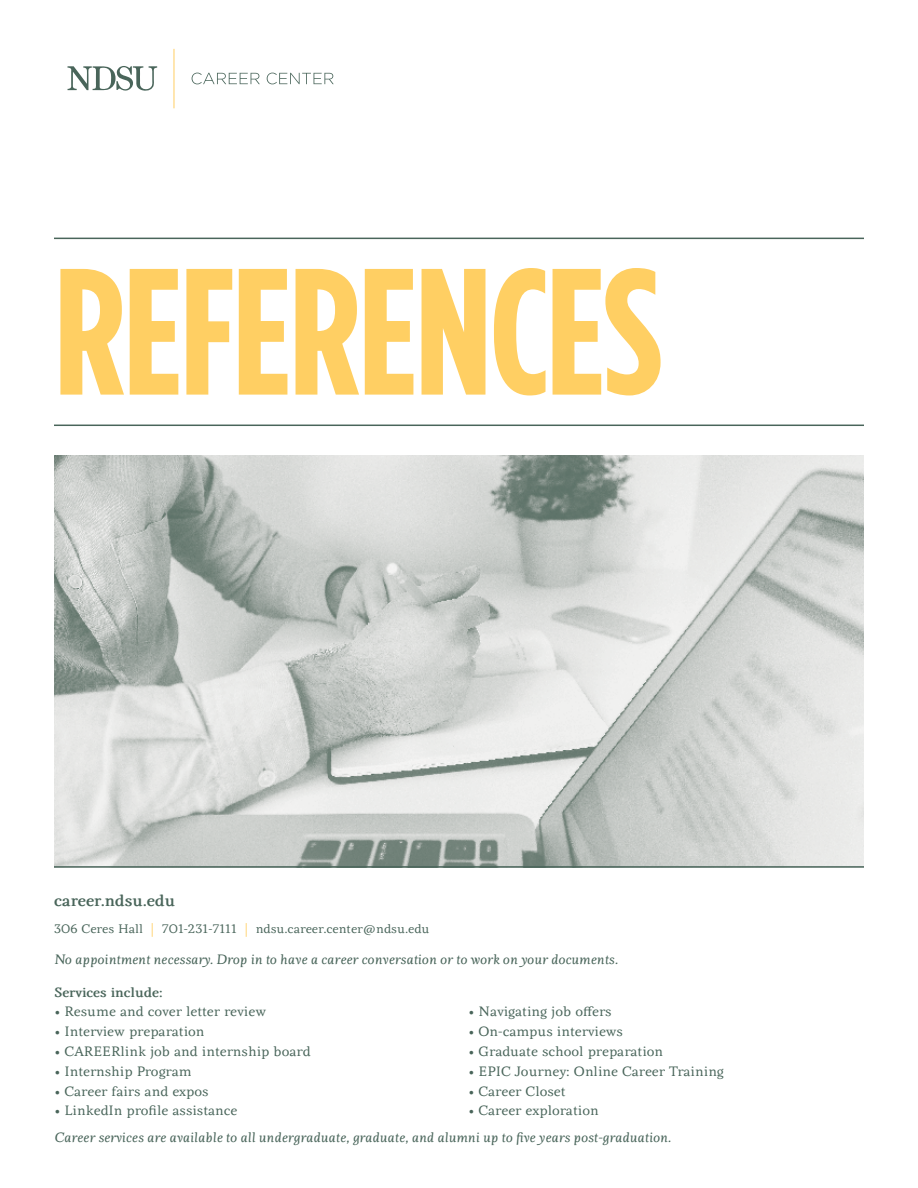
<style>
.page{position:relative;width:918px;height:1188px;background:#fff}
.page>*{position:absolute;margin:0;border:0;box-sizing:border-box;transform-origin:0 0}
.t1{font:700 179.55px "Gotham Condensed";letter-spacing:-.015em;color:#ffcf63}
.t2{font:800 19.5px "Fiesole Caption";color:#49655a}
.t3{font:16.5px "Fiesole Caption";color:#49655a}
.t4{font:italic 16.5px "Fiesole Caption";color:#49655a}
.t5{font:800 16.5px "Fiesole Caption";color:#49655a}
.t6{font:15px "Fiesole Caption";color:#49655a}
.s1{color:#ffcf63}
</style>
<div class="page">
<img style="left:54px;top:456px;width:810px;height:410px">
<svg style="left:67px;top:66px;width:90px;height:25px"></svg>
<hr style="left:174px;top:49px;width:1px;height:59px;background:#ffcf63">
<svg style="left:192px;top:73px;width:68px;height:11px"></svg>
<svg style="left:267px;top:73px;width:67px;height:11px"></svg>
<hr style="left:54px;top:425px;width:810px;height:1px;background:#49655a">
<hr style="left:54px;top:866px;width:810px;height:2px;background:#49655a">
<hr style="left:54px;top:238px;width:810px;height:1px;background:#49655a">
<h1 class="t1" style="left:54px;top:231px;width:609px">REFERENCES</h1>
<p class="t2" style="left:54px;top:892px;width:123px">career.ndsu.edu</p>
<p class="t6" style="left:54px;top:922px;width:377px">306 Ceres Hall <span class="s1">|</span> 701-231-7111 <span class="s1">|</span> ndsu.career.center@ndsu.edu</p>
<p class="t4" style="left:54px;top:952px;width:566px">No appointment necessary. Drop in to have a career conversation or to work on your documents.</p>
<p class="t5" style="left:54px;top:985px;width:110px">Services include:</p>
<p class="t3" style="left:54px;top:1005px;width:213px">• Resume and cover letter review</p>
<p class="t3" style="left:54px;top:1024px;width:152px">• Interview preparation</p>
<p class="t3" style="left:54px;top:1044px;width:258px">• CAREERlink job and internship board</p>
<p class="t3" style="left:54px;top:1064px;width:139px">• Internship Program</p>
<p class="t3" style="left:54px;top:1084px;width:156px">• Career fairs and expos</p>
<p class="t3" style="left:54px;top:1104px;width:184px">• LinkedIn profile assistance</p>
<p class="t3" style="left:468px;top:1005px;width:145px">• Navigating job offers</p>
<p class="t3" style="left:468px;top:1024px;width:156px">• On-campus interviews</p>
<p class="t3" style="left:468px;top:1044px;width:196px">• Graduate school preparation</p>
<p class="t3" style="left:468px;top:1064px;width:257px">• EPIC Journey: Online Career Training</p>
<p class="t3" style="left:468px;top:1084px;width:99px">• Career Closet</p>
<p class="t3" style="left:468px;top:1104px;width:132px">• Career exploration</p>
<p class="t4" style="left:54px;top:1129px;width:618px">Career services are available to all undergraduate, graduate, and alumni up to five years post-graduation.</p>
</div>
